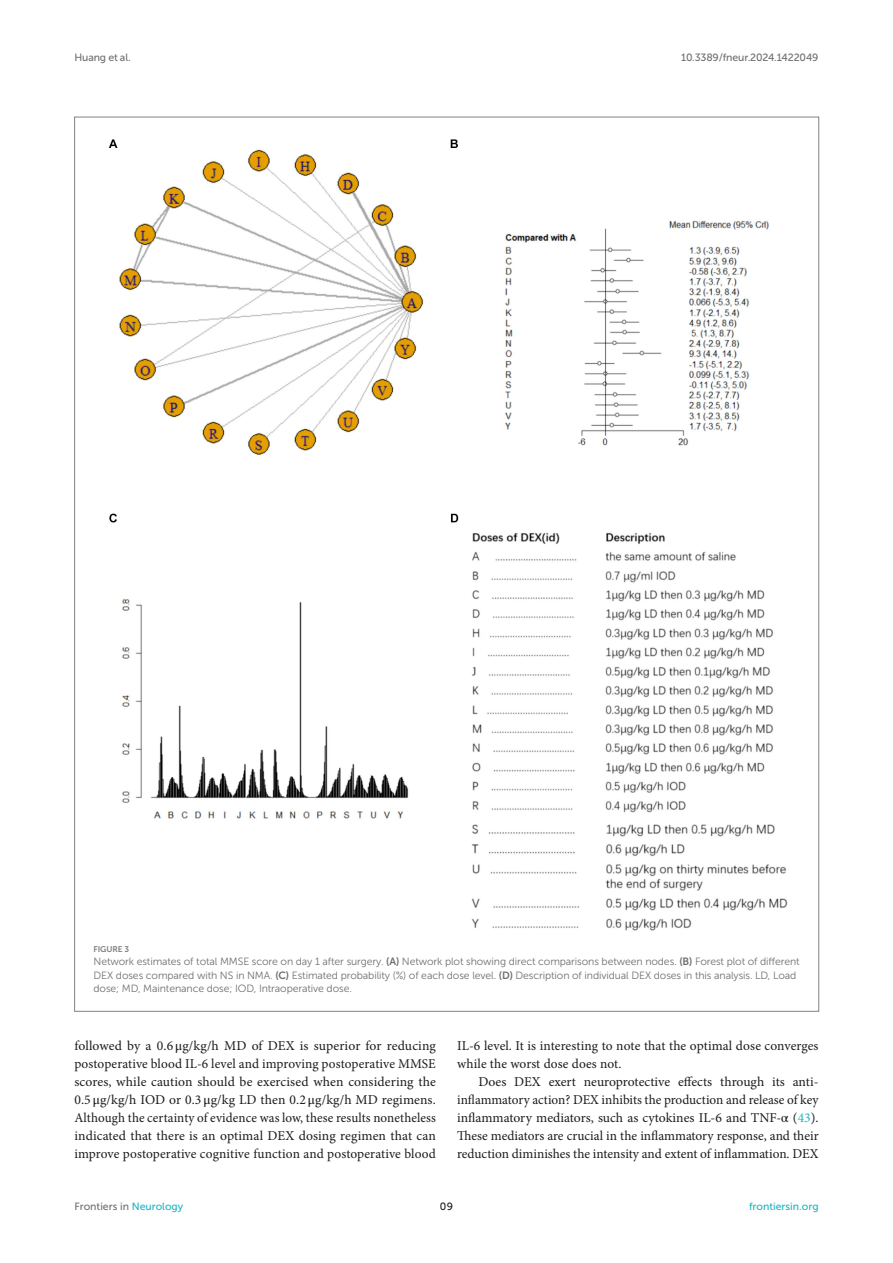
<style>
.page{position:relative;width:893px;height:1263px;background:#fff}
.page>*{position:absolute;margin:0;border:0;box-sizing:border-box;transform-origin:0 0}
.TEXT_FLUSH{font:13.5px/18px "Minion Pro";letter-spacing:.01em;color:#1b1c1b;text-align:justify}
.TEXT{font:13.5px/18px "Minion Pro";color:#1b1c1b;text-align:justify}
.FIG_LEG{font:10.5px/13.5px "Museo Sans 300";letter-spacing:-.01em;color:#706f70}
.t1{font:10.5px "Museo Sans 500";letter-spacing:-.015em;color:#706f70}
.t2{font:10.5px "Museo Sans 500";color:#1db5c3}
.t3{font:10.5px "Museo Sans 500";color:#1b1c1b}
.FIG_HD{font:8.25px "Museo Sans 700";letter-spacing:-.01em;color:#7e7f7f}
.s1{font-family:"Museo Sans 700"}
.s2{font-family:"STIX General"}
.s3{color:#1db5c3}
</style>
<div class="page">
<img style="left:109px;top:139px;width:679px;height:792px">
<p class="t1" style="left:74px;top:51px;width:58px">Huang et al.</p>
<p class="t1" style="left:681px;top:51px;width:139px">10.3389/fneur.2024.1422049</p>
<p class="FIG_HD" style="left:94px;top:944px;width:37px">FIGURE 3</p>
<p class="FIG_LEG" style="left:94px;top:955px;width:708px">Network estimates of total MMSE score on day 1 after surgery. <span class="s1">(A)</span> Network plot showing direct comparisons between nodes. <span class="s1">(B)</span> Forest plot of different<br>DEX doses compared with NS in NMA. <span class="s1">(C)</span> Estimated probability (%) of each dose level. <span class="s1">(D)</span> Description of individual DEX doses in this analysis. LD, Load dose; MD, Maintenance dose; IOD, Intraoperative dose.</p>
<p class="TEXT_FLUSH" style="left:74px;top:1037px;width:363px">followed by a 0.6 <span class="s2">μ</span>g/kg/h MD of DEX is superior for reducing postoperative blood IL-6 level and improving postoperative MMSE scores, while caution should be exercised when considering the 0.5 <span class="s2">μ</span>g/kg/h IOD or 0.3 <span class="s2">μ</span>g/kg LD then 0.2 <span class="s2">μ</span>g/kg/h MD regimens.<br>Although the certainty of evidence was low, these results nonetheless indicated that there is an optimal DEX dosing regimen that can improve postoperative cognitive function and postoperative blood</p>
<p class="TEXT_FLUSH" style="left:457px;top:1037px;width:363px">IL-6 level. It is interesting to note that the optimal dose converges while the worst dose does not.</p>
<p class="TEXT" style="left:457px;top:1073px;width:363px;text-indent:21px">Does DEX exert neuroprotective effects through its anti&shy;inflammatory action? DEX inhibits the production and release of key inflammatory mediators, such as cytokines IL-6 and TNF-<span class="s2">α</span> (<span class="s3">43</span>).<br>These mediators are crucial in the inflammatory response, and their reduction diminishes the intensity and extent of inflammation. DEX</p>
<p class="t1" style="left:74px;top:1200px;width:110px">Frontiers in <span class="s3">Neurology</span></p>
<p class="t3" style="left:440px;top:1200px;width:15px">09</p>
<p class="t2" style="left:749px;top:1200px;width:71px">frontiersin.org</p>
</div>
